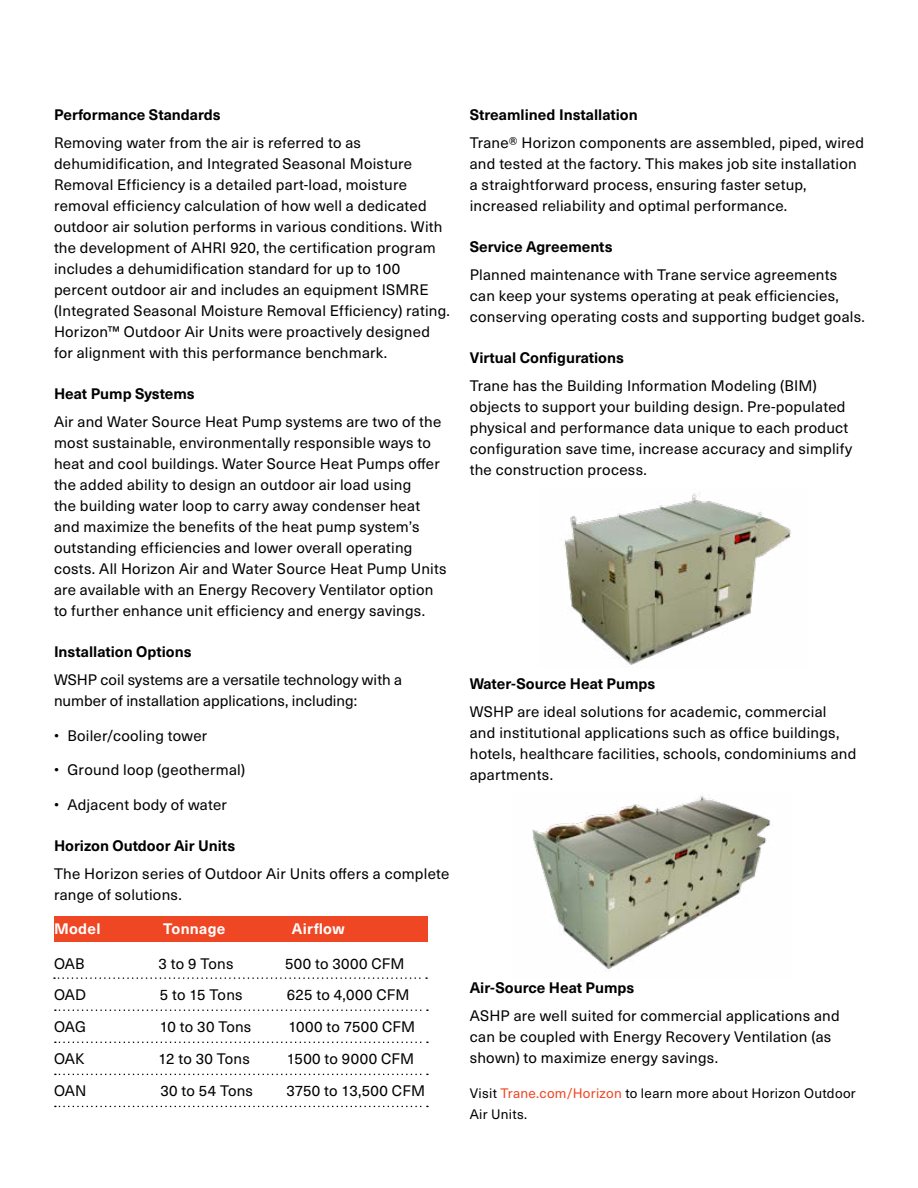
<style>
.page{position:relative;width:918px;height:1188px;background:#fff}
.page>*{position:absolute;margin:0;border:0;box-sizing:border-box;transform-origin:0 0}
.t1{font:15px/21px "Neue Haas Unica W1 G";letter-spacing:.015em;color:#000}
.t2{font:700 15px "Neue Haas Unica W1 G";color:#000}
.t3{font:700 15px "Neue Haas Unica W1 G";letter-spacing:.02em;color:#fff}
.t4{font:13.5px/21px "Neue Haas Unica W1 G";letter-spacing:.02em;color:#000}
.s1{color:#ef4623}
</style>
<div class="page">
<div style="left:54px;top:916px;width:374px;height:26px;background:#ef4623"></div>
<svg style="left:54px;top:977px;width:373px;height:2px"></svg>
<svg style="left:55px;top:1009px;width:373px;height:2px"></svg>
<svg style="left:55px;top:1042px;width:373px;height:1px"></svg>
<svg style="left:55px;top:1074px;width:373px;height:1px"></svg>
<svg style="left:55px;top:1106px;width:373px;height:1px"></svg>
<img style="left:564px;top:492px;width:227px;height:173px">
<img style="left:532px;top:795px;width:241px;height:176px">
<p class="t2" style="left:54px;top:104px;width:168px">Performance Standards</p>
<p class="t1" style="left:54px;top:131px;width:398px">Removing water from the air is referred to as dehumidification, and Integrated Seasonal Moisture Removal Efficiency is a detailed part-load, moisture removal efficiency calculation of how well a dedicated outdoor air solution performs in various conditions. With the development of AHRI 920, the certification program includes a dehumidification standard for up to 100 percent outdoor air and includes an equipment ISMRE (Integrated Seasonal Moisture Removal Efficiency) rating.<br>Horizon™ Outdoor Air Units were proactively designed for alignment with this performance benchmark.</p>
<p class="t2" style="left:54px;top:383px;width:142px">Heat Pump Systems</p>
<p class="t1" style="left:54px;top:410px;width:394px">Air and Water Source Heat Pump systems are two of the most sustainable, environmentally responsible ways to heat and cool buildings. Water Source Heat Pumps offer the added ability to design an outdoor air load using<br>the building water loop to carry away condenser heat and maximize the benefits of the heat pump system’s outstanding efficiencies and lower overall operating costs. All Horizon Air and Water Source Heat Pump Units are available with an Energy Recovery Ventilator option to further enhance unit efficiency and energy savings.</p>
<p class="t2" style="left:54px;top:641px;width:139px">Installation Options</p>
<p class="t1" style="left:54px;top:668px;width:350px">WSHP coil systems are a versatile technology with a number of installation applications, including:</p>
<p class="t1" style="left:54px;top:724px;width:155px">• Boiler/cooling tower</p>
<p class="t1" style="left:54px;top:758px;width:193px">• Ground loop (geothermal)</p>
<p class="t1" style="left:54px;top:793px;width:174px">• Adjacent body of water</p>
<p class="t2" style="left:54px;top:834px;width:183px">Horizon Outdoor Air Units</p>
<p class="t1" style="left:54px;top:862px;width:397px">The Horizon series of Outdoor Air Units offers a complete range of solutions.</p>
<p class="t3" style="left:54px;top:917px;width:48px">Model</p>
<p class="t3" style="left:163px;top:917px;width:64px">Tonnage</p>
<p class="t3" style="left:292px;top:917px;width:54px">Airflow</p>
<p class="t1" style="left:54px;top:952px;width:32px">OAB</p>
<p class="t1" style="left:158px;top:952px;width:76px">3 to 9 Tons</p>
<p class="t1" style="left:285px;top:952px;width:121px">500 to 3000 CFM</p>
<p class="t1" style="left:54px;top:984px;width:34px">OAD</p>
<p class="t1" style="left:160px;top:984px;width:84px">5 to 15 Tons</p>
<p class="t1" style="left:287px;top:984px;width:124px">625 to 4,000 CFM</p>
<p class="t1" style="left:54px;top:1016px;width:34px">OAG</p>
<p class="t1" style="left:160px;top:1016px;width:93px">10 to 30 Tons</p>
<p class="t1" style="left:288px;top:1016px;width:128px">1000 to 7500 CFM</p>
<p class="t1" style="left:54px;top:1047px;width:32px">OAK</p>
<p class="t1" style="left:158px;top:1047px;width:93px">12 to 30 Tons</p>
<p class="t1" style="left:287px;top:1047px;width:129px">1500 to 9000 CFM</p>
<p class="t1" style="left:54px;top:1079px;width:34px">OAN</p>
<p class="t1" style="left:160px;top:1079px;width:94px">30 to 54 Tons</p>
<p class="t1" style="left:286px;top:1079px;width:140px">3750 to 13,500 CFM</p>
<p class="t2" style="left:470px;top:104px;width:169px">Streamlined Installation</p>
<p class="t1" style="left:470px;top:131px;width:396px">Trane® Horizon components are assembled, piped, wired and tested at the factory. This makes job site installation a straightforward process, ensuring faster setup, increased reliability and optimal performance.</p>
<p class="t2" style="left:470px;top:236px;width:144px">Service Agreements</p>
<p class="t1" style="left:470px;top:263px;width:397px">Planned maintenance with Trane service agreements can keep your systems operating at peak efficiencies, conserving operating costs and supporting budget goals.</p>
<p class="t2" style="left:470px;top:347px;width:156px">Virtual Configurations</p>
<p class="t1" style="left:470px;top:374px;width:384px">Trane has the Building Information Modeling (BIM) objects to support your building design. Pre-populated physical and performance data unique to each product configuration save time, increase accuracy and simplify the construction process.</p>
<p class="t2" style="left:470px;top:672px;width:187px">Water-Source Heat Pumps</p>
<p class="t1" style="left:470px;top:700px;width:388px">WSHP are ideal solutions for academic, commercial<br>and institutional applications such as office buildings, hotels, healthcare facilities, schools, condominiums and apartments.</p>
<p class="t2" style="left:470px;top:977px;width:166px">Air-Source Heat Pumps</p>
<p class="t1" style="left:470px;top:1004px;width:371px">ASHP are well suited for commercial applications and can be coupled with Energy Recovery Ventilation (as shown) to maximize energy savings.</p>
<p class="t4" style="left:470px;top:1082px;width:388px">Visit <span class="s1">Trane.com/Horizon</span> to learn more about Horizon Outdoor<br>Air Units.</p>
</div>
